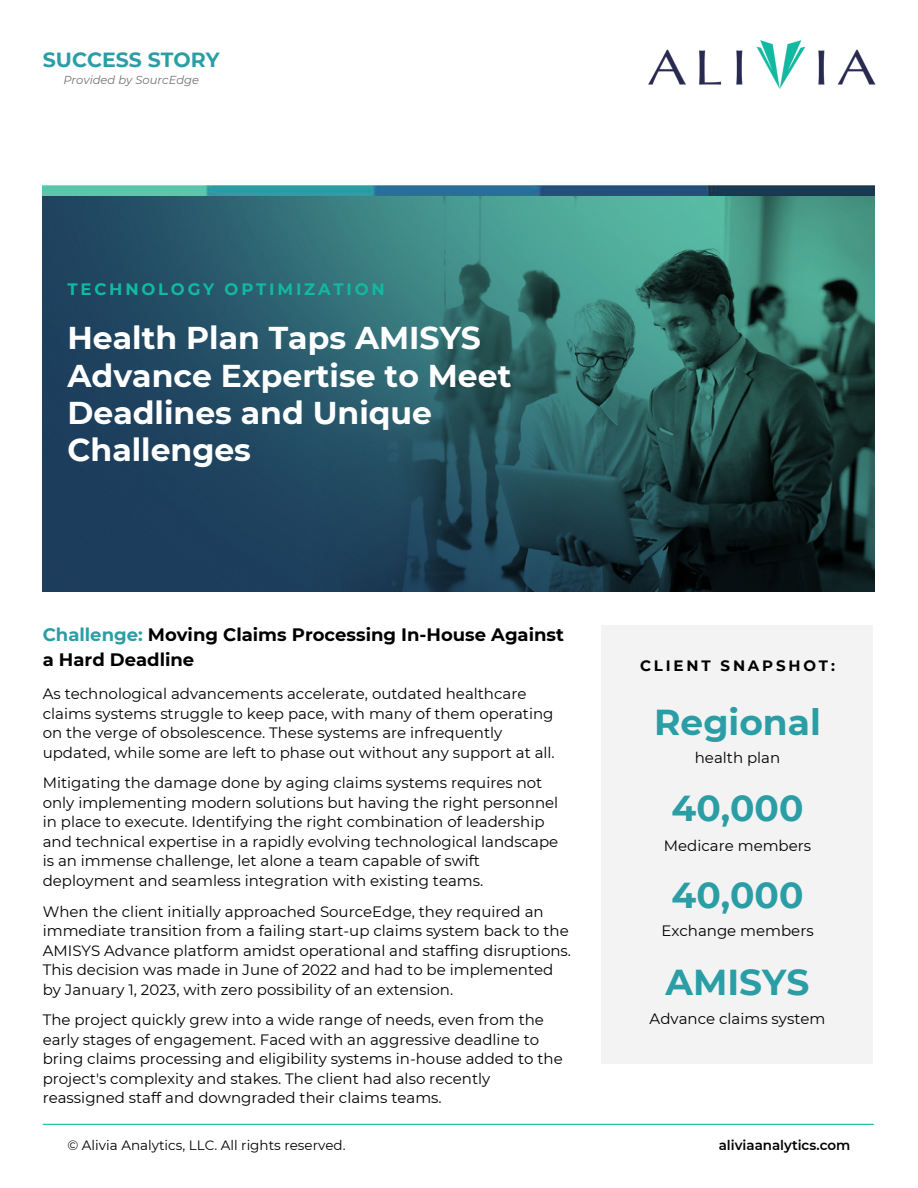
<style>
.page{position:relative;width:918px;height:1188px;background:#fff}
.page>*{position:absolute;margin:0;border:0;box-sizing:border-box;transform-origin:0 0}
.t1{font:700 36px "Montserrat";color:#2b9ea5}
.t2{font:700 31.5px/37.2px "Montserrat";color:#fff}
.t3{font:700 20.55px "Montserrat";color:#2b9ea5}
.t4{font:700 18px/24.8px "Montserrat";color:#000}
.t5{font:700 16.5px "Montserrat";letter-spacing:.17em;color:#12b9a1}
.t6{font:15px/19.5px "Montserrat";color:#000}
.t7{font:700 15px "Montserrat";letter-spacing:.19em;color:#000}
.t8{font:13.5px "Montserrat";color:#000}
.t9{font:600 13.5px "Montserrat";color:#000}
.t10{font:italic 11.55px "Montserrat";color:#737373}
.s1{color:#2b9ea5}
</style>
<div class="page">
<img style="left:648px;top:40px;width:228px;height:49px">
<img style="left:43px;top:180px;width:831px;height:412px">
<hr style="left:43px;top:1124px;width:831px;height:1px;background:#12b9a1">
<div style="left:601px;top:625px;width:272px;height:438px;background:#f3f3f3"></div>
<h3 class="t3" style="left:43px;top:47px;width:178px">SUCCESS STORY</h3>
<p class="t10" style="left:63px;top:73px;width:137px">Provided by SourcEdge</p>
<h1 class="t5" style="left:68px;top:279px;width:319px">TECHNOLOGY OPTIMIZATION</h1>
<h2 class="t2" style="left:68px;top:320px;width:445px">Health Plan Taps AMISYS<br>Advance Expertise to Meet<br>Deadlines and Unique<br>Challenges</h2>
<h6 class="t4" style="left:43px;top:623px;width:523px"><span class="s1">Challenge:</span> Moving Claims Processing In-House Against a Hard Deadline</h6>
<h6 class="t6" style="left:43px;top:684px;width:514px">As technological advancements accelerate, outdated healthcare claims systems struggle to keep pace, with many of them operating on the verge of obsolescence. These systems are infrequently updated, while some are left to phase out without any support at all.</h6>
<h6 class="t6" style="left:43px;top:773px;width:517px">Mitigating the damage done by aging claims systems requires not only implementing modern solutions but having the right personnel in place to execute. Identifying the right combination of leadership and technical expertise in a rapidly evolving technological landscape is an immense challenge, let alone a team capable of swift deployment and seamless integration with existing teams.</h6>
<h4 class="t6" style="left:43px;top:902px;width:530px">When the client initially approached SourceEdge, they required an immediate transition from a failing start-up claims system back to the AMISYS Advance platform amidst operational and staffing disruptions.<br>This decision was made in June of 2022 and had to be implemented by January 1, 2023, with zero possibility of an extension.</h4>
<h6 class="t6" style="left:43px;top:1010px;width:522px">The project quickly grew into a wide range of needs, even from the early stages of engagement. Faced with an aggressive deadline to bring claims processing and eligibility systems in-house added to the project's complexity and stakes. The client had also recently reassigned staff and downgraded their claims teams.</h6>
<h6 class="t7" style="left:640px;top:656px;width:196px">CLIENT SNAPSHOT:</h6>
<p class="t1" style="left:654px;top:700px;width:168px">Regional</p>
<p class="t6" style="left:695px;top:748px;width:87px">health plan</p>
<h6 class="t1" style="left:672px;top:787px;width:134px">40,000</h6>
<h5 class="t6" style="left:664px;top:836px;width:149px">Medicare members</h5>
<p class="t1" style="left:672px;top:873px;width:134px">40,000</p>
<h6 class="t6" style="left:661px;top:921px;width:154px">Exchange members</h6>
<h6 class="t1" style="left:666px;top:961px;width:146px">AMISYS</h6>
<h6 class="t6" style="left:650px;top:1008px;width:177px">Advance claims system</h6>
<h3 class="t8" style="left:68px;top:1137px;width:280px">© Alivia Analytics, LLC. All rights reserved.</h3>
<h6 class="t9" style="left:719px;top:1137px;width:133px">aliviaanalytics.com</h6>
</div>
